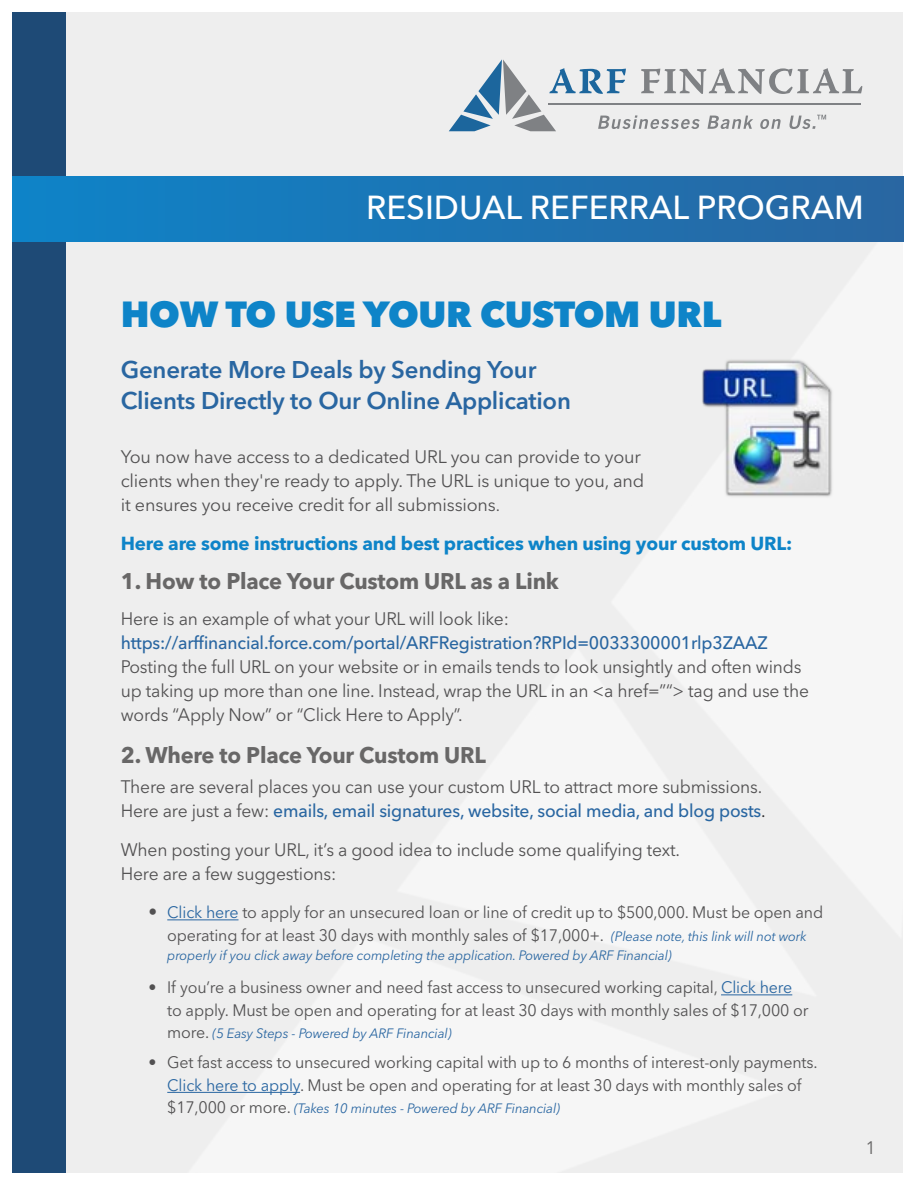
<style>
.page{position:relative;width:918px;height:1188px;background:#fff}
.page>*{position:absolute;margin:0;border:0;box-sizing:border-box;transform-origin:0 0}
.t1{font:800 36px "Avenir Next";letter-spacing:-.01em;color:#0e84c8}
.t2{font:500 33px "Avenir Next";color:#fff}
.t3{font:600 24px/31.5px "Avenir Next";letter-spacing:-.01em;color:#2966a1}
.t4{font:700 22.5px "Avenir Next";letter-spacing:-.01em;color:#686767}
.t5{font:700 18.75px "Avenir Next";letter-spacing:-.01em;color:#0e84c8}
.t6{font:18px/24px "Avenir Next";letter-spacing:-.01em;color:#525152}
.t7{font:500 18px/24px "Avenir Next";letter-spacing:-.01em;color:#2966a1}
.t8{font:18px "Avenir Next";color:#686767}
.t9{font:16.5px/22.5px "Avenir Next";letter-spacing:-.01em;color:#525152;text-align:center}
.t10{font:italic 13.5px "Avenir Next";letter-spacing:-.01em;color:#2966a1}
.s1{font-size:16.5px}
.s2{font-weight:400;color:#525152}
.s3{font-weight:500;color:#2966a1}
.s4{color:#272526}
.s5{font-size:18px}
.s6{color:#2966a1}
.s7{font-style:italic;font-size:13.5px;color:#2966a1}
.s8{font-style:normal;font-size:16.5px;color:#525152}
</style>
<div class="page">
<div style="left:14px;top:12px;width:889px;height:1161px;background:#eee"></div>
<div style="left:12px;top:12px;width:54px;height:1161px;background:#1e4a76"></div>
<svg style="left:449px;top:59px;width:413px;height:72px"></svg>
<div style="left:12px;top:176px;width:891px;height:66px;background:linear-gradient(to right,#0e84c8,#2966a2)"></div>
<hr style="left:167px;top:919px;width:72px;height:1px;background:#2966a1">
<hr style="left:721px;top:994px;width:71px;height:1px;background:#2966a1">
<hr style="left:167px;top:1092px;width:133px;height:1px;background:#2966a1">
<img style="left:702px;top:360px;width:130px;height:136px">
<p class="t2" style="left:366px;top:194px;width:499px">RESIDUAL REFERRAL PROGRAM</p>
<p class="t1" style="left:121px;top:293px;width:602px">HOW TO USE YOUR CUSTOM URL</p>
<p class="t3" style="left:121px;top:356px;width:452px">Generate More Deals by Sending Your<br>Clients Directly to Our Online Application</p>
<p class="t6" style="left:121px;top:447px;width:525px">You now have access to a dedicated URL you can provide to your clients when they're ready to apply. The URL is unique to you, and it ensures you receive credit for all submissions<span class="s1">.</span></p>
<p class="t5" style="left:121px;top:536px;width:673px">Here are some instructions and best practices when using your custom URL:</p>
<p class="t4" style="left:121px;top:572px;width:440px">1. How to Place Your Custom URL as a Link</p>
<p class="t7" style="left:121px;top:609px;width:648px"><span class="s2">Here is an example of what your URL will look like: </span>https://arffinancial.force.com/portal/ARFRegistration?RPId=0033300001rlp3ZAAZ</p>
<p class="t6" style="left:121px;top:657px;width:690px">Posting the full URL on your website or in emails tends to look unsightly and often winds up taking up more than one line. Instead, wrap the URL in an &lt;a href=”“&gt; tag and use the words “Apply Now” or “Click Here to Apply”.</p>
<p class="t4" style="left:121px;top:746px;width:367px">2. Where to Place Your Custom URL</p>
<p class="t6" style="left:121px;top:777px;width:646px">There are several places you can use your custom URL to attract more submissions.<br>Here are just a few: <span class="s3">emails, email signatures, website, social media, and blog posts</span><span class="s4">.</span></p>
<p class="t6" style="left:121px;top:840px;width:561px">When posting your URL, it’s a good idea to include some qualifying text.<br>Here are a few suggestions:</p>
<p class="t9" style="left:148px;top:903px;width:676px"><span class="s5">•</span> <span class="s6">Click here</span> to apply for an unsecured loan or line of credit up to $500,000. Must be open and operating for at least 30 days with monthly sales of $17,000+. <span class="s7">(Please note, this link will not work</span></p>
<p class="t10" style="left:167px;top:950px;width:506px">properly if you click away before completing the application. Powered by ARF Financial)</p>
<p class="t9" style="left:167px;top:978px;width:643px;text-align:left;text-indent:-19px">• If you’re a business owner and need fast access to unsecured working capital, <span class="s6">Click here </span>to apply. Must be open and operating for at least 30 days with monthly sales of $17,000 or</p>
<p class="t10" style="left:167px;top:1028px;width:286px"><span class="s8">more.</span> (5 Easy Steps - Powered by ARF Financial)</p>
<p class="t9" style="left:148px;top:1053px;width:671px">• Get fast access to unsecured working capital with up to 6 months of interest-only payments.<br><span class="s6">Click here to apply</span>. Must be open and operating for at least 30 days with monthly sales of</p>
<p class="t10" style="left:167px;top:1103px;width:394px"><span class="s8">$17,000 or more.</span> (Takes 10 minutes - Powered by ARF Financial)</p>
<p class="t8" style="left:866px;top:1140px;width:12px">1</p>
</div>
